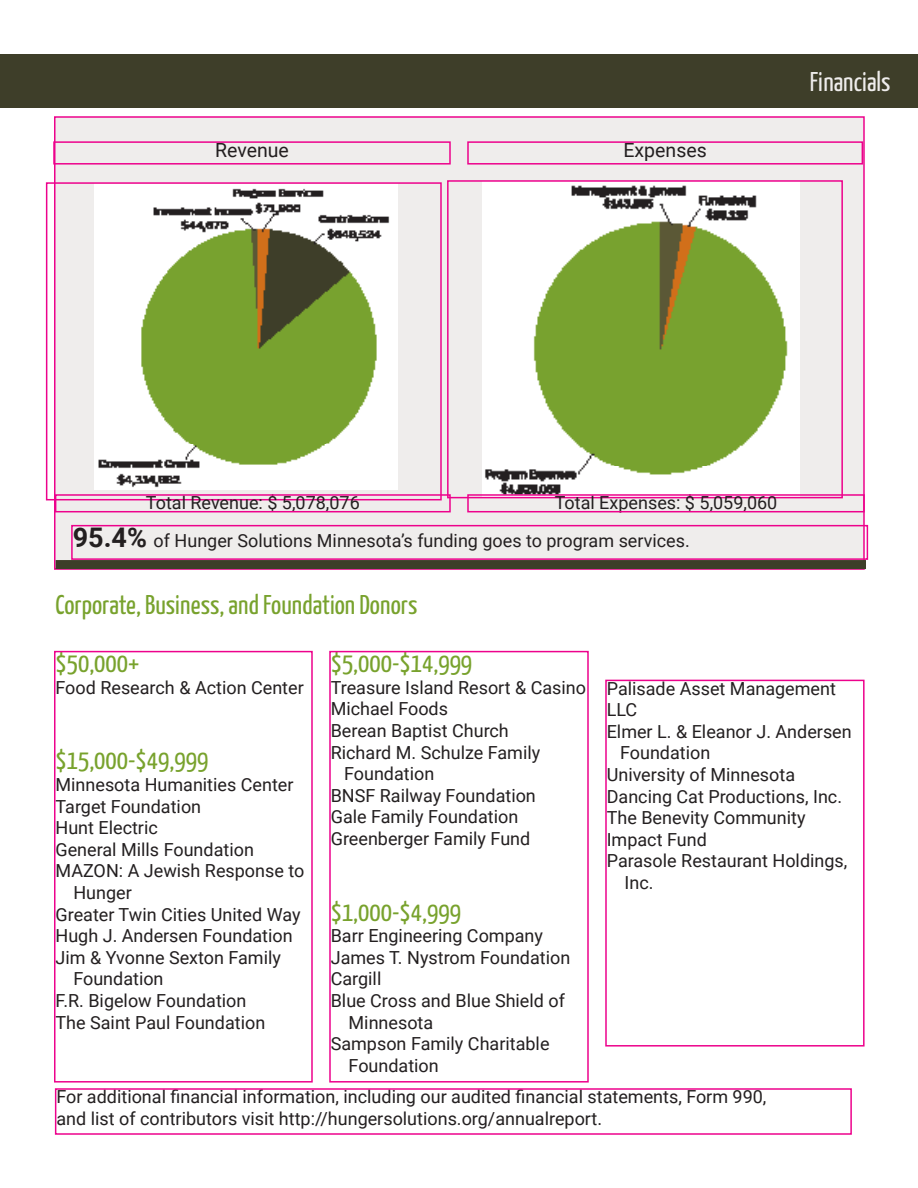
<style>
.page{position:relative;width:918px;height:1188px;background:#fff}
.page>*{position:absolute;margin:0;border:0;box-sizing:border-box;transform-origin:0 0}
.Section_heading{font:27px "Yanone Kaffeesatz";color:#78a22d}
.Internal_Title{font:27px "Yanone Kaffeesatz";color:#efedec}
.Chart_Title{font:19.5px "Roboto";color:#231f20}
.Text{font:18px/21.6px "Roboto";color:#231f20}
.s1{font-weight:700;font-size:27px}
</style>
<div class="page">
<div style="left:54px;top:116px;width:811px;height:454px;background:#efedec;border:2px solid #ed028c"></div>
<div style="left:53px;top:141px;width:398px;height:24px;border:2px solid #ed028c"></div>
<div style="left:467px;top:141px;width:396px;height:24px;border:2px solid #ed028c"></div>
<img style="left:94px;top:185px;width:304px;height:304px">
<div style="left:46px;top:182px;width:396px;height:318px;border:2px solid #ed028c"></div>
<img style="left:483px;top:183px;width:316px;height:311px">
<div style="left:447px;top:180px;width:396px;height:318px;border:2px solid #ed028c"></div>
<div style="left:71px;top:525px;width:797px;height:35px;border:2px solid #ed028c"></div>
<div style="left:55px;top:494px;width:396px;height:18px;border:2px solid #ed028c"></div>
<div style="left:467px;top:494px;width:398px;height:18px;border:2px solid #ed028c"></div>
<div style="left:54px;top:651px;width:259px;height:432px;border:2px solid #ed028c"></div>
<div style="left:605px;top:680px;width:260px;height:367px;border:2px solid #ed028c"></div>
<div style="left:56px;top:560px;width:810px;height:9px;background:#3e3e29"></div>
<div style="left:0;top:54px;width:918px;height:54px;background:#3e3e29"></div>
<p class="Chart_Title" style="left:215px;top:137px;width:75px">Revenue</p>
<p class="Chart_Title" style="left:624px;top:137px;width:85px">Expenses</p>
<p class="Internal_Title" style="left:810px;top:62px;width:82px">Financials</p>
<p class="Text" style="left:146px;top:491px;width:215px">Total Revenue: $ 5,078,076</p>
<p class="Text" style="left:555px;top:491px;width:224px">Total Expenses: $ 5,059,060</p>
<p class="Text" style="left:73px;top:529px;width:619px"><span class="s1">95.4%</span> of Hunger Solutions Minnesota’s funding goes to program services.</p>
<p class="Section_heading" style="left:56px;top:585px;width:363px">Corporate, Business, and Foundation Donors</p>
<p class="Section_heading" style="left:331px;top:644px;width:143px">$5,000-$14,999</p>
<p class="Text" style="left:331px;top:676px;width:257px">Treasure Island Resort &amp; Casino</p>
<p class="Text" style="left:331px;top:698px;width:119px">Michael Foods</p>
<p class="Text" style="left:331px;top:719px;width:180px">Berean Baptist Church</p>
<p class="Text" style="left:331px;top:741px;width:211px">Richard M. Schulze Family</p>
<p class="Text" style="left:344px;top:762px;width:92px">Foundation</p>
<p class="Text" style="left:331px;top:784px;width:207px">BNSF Railway Foundation</p>
<p class="Text" style="left:331px;top:806px;width:189px">Gale Family Foundation</p>
<p class="Text" style="left:331px;top:827px;width:201px">Greenberger Family Fund</p>
<p class="Section_heading" style="left:56px;top:644px;width:85px">$50,000+</p>
<p class="Text" style="left:56px;top:676px;width:250px">Food Research &amp; Action Center</p>
<p class="Text" style="left:607px;top:677px;width:231px">Palisade Asset Management<br>LLC</p>
<p class="Text" style="left:607px;top:720px;width:247px">Elmer L. &amp; Eleanor J. Andersen</p>
<p class="Text" style="left:620px;top:742px;width:92px">Foundation</p>
<p class="Text" style="left:607px;top:763px;width:190px">University of Minnesota</p>
<p class="Text" style="left:607px;top:785px;width:237px">Dancing Cat Productions, Inc.</p>
<p class="Text" style="left:607px;top:806px;width:200px">The Benevity Community<br>Impact Fund</p>
<p class="Text" style="left:607px;top:850px;width:242px">Parasole Restaurant Holdings,</p>
<p class="Text" style="left:625px;top:871px;width:30px">Inc.</p>
<p class="Section_heading" style="left:56px;top:741px;width:154px">$15,000-$49,999</p>
<p class="Text" style="left:56px;top:773px;width:240px">Minnesota Humanities Center</p>
<p class="Text" style="left:56px;top:795px;width:147px">Target Foundation</p>
<p class="Text" style="left:56px;top:816px;width:104px">Hunt Electric</p>
<p class="Text" style="left:56px;top:838px;width:200px">General Mills Foundation</p>
<p class="Text" style="left:56px;top:860px;width:250px">MAZON: A Jewish Response to</p>
<p class="Text" style="left:73px;top:881px;width:60px">Hunger</p>
<p class="Text" style="left:56px;top:903px;width:247px">Greater Twin Cities United Way</p>
<p class="Text" style="left:56px;top:924px;width:239px">Hugh J. Andersen Foundation</p>
<p class="Text" style="left:56px;top:946px;width:227px">Jim &amp; Yvonne Sexton Family</p>
<p class="Text" style="left:73px;top:968px;width:92px">Foundation</p>
<p class="Text" style="left:56px;top:989px;width:193px">F.R. Bigelow Foundation</p>
<p class="Text" style="left:56px;top:1011px;width:211px">The Saint Paul Foundation</p>
<p class="Section_heading" style="left:331px;top:892px;width:132px">$1,000-$4,999</p>
<p class="Text" style="left:331px;top:924px;width:214px">Barr Engineering Company</p>
<p class="Text" style="left:331px;top:946px;width:241px">James T. Nystrom Foundation</p>
<p class="Text" style="left:331px;top:968px;width:52px">Cargill</p>
<p class="Text" style="left:331px;top:989px;width:236px">Blue Cross and Blue Shield of</p>
<p class="Text" style="left:349px;top:1011px;width:86px">Minnesota</p>
<p class="Text" style="left:331px;top:1032px;width:220px">Sampson Family Charitable</p>
<p class="Text" style="left:349px;top:1054px;width:92px">Foundation</p>
<p class="Text" style="left:56px;top:1085px;width:712px">For additional financial information, including our audited financial statements, Form 990,</p>
<p class="Text" style="left:56px;top:1107px;width:547px">and list of contributors visit http://hungersolutions.org/annualreport.</p>
</div>
